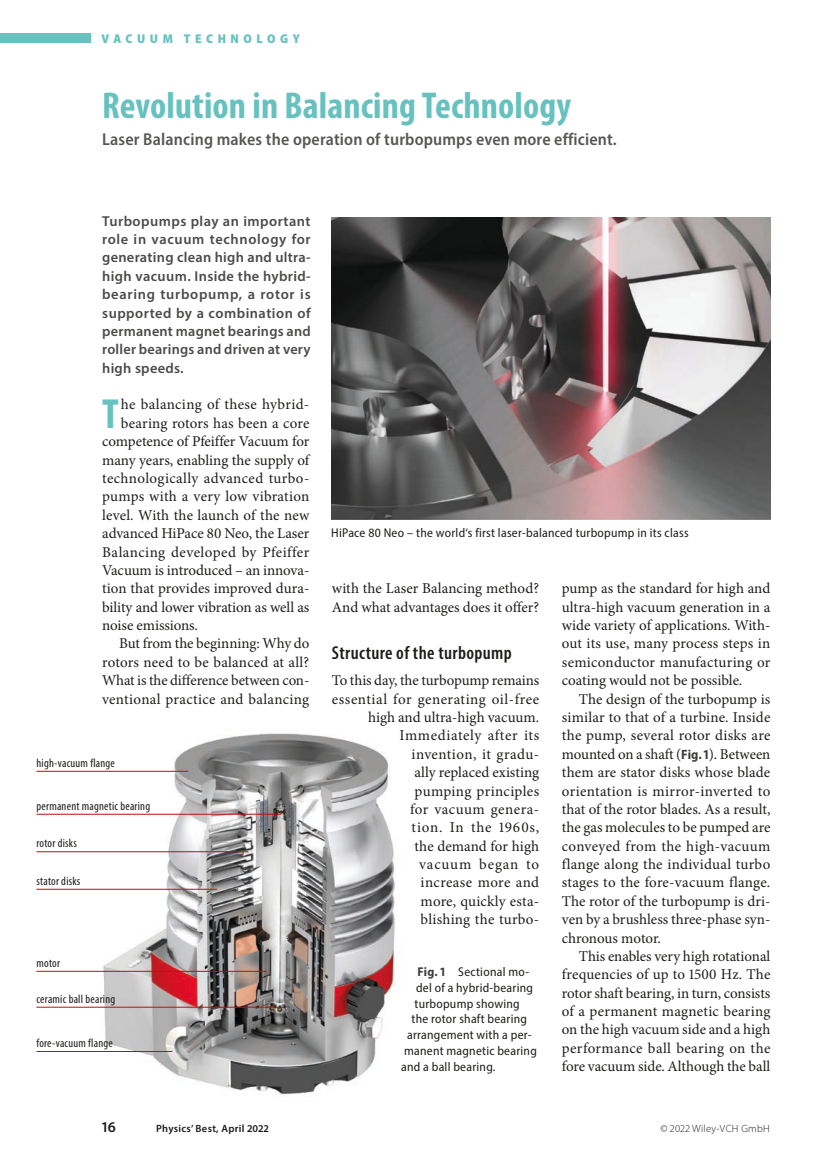
<style>
.page{position:relative;width:830px;height:1174px;background:#fff}
.page>*{position:absolute;margin:0;border:0;box-sizing:border-box;transform-origin:0 0}
.GT_Initial_2zeilig{font:700 condensed 42.3px "Myriad Pro";color:#66c1bf}
.Ü_Bp_Alltag_DPG_KI_A{font:700 condensed 37.5px "Myriad Pro";letter-spacing:.005em;color:#66c1bf}
.Ü2{font:600 condensed 18.75px "Myriad Pro";letter-spacing:.02em;color:#1d1d1b}
.Subhead_Bp_Alltag_An{font:600 semi-condensed 17.25px "Myriad Pro";letter-spacing:.01em;color:#575756}
.GT{font:15px/18.3px "Minion Pro";color:#1d1d1b;text-align:justify}
.GTO{font:15px/18.3px "Minion Pro";letter-spacing:.015em;color:#1d1d1b;text-align:right}
.GT_Initial_2zeilig-2{font:15px "Minion Pro";color:#1d1d1b}
.GT_Initial_2zeilig-3{font:15px "Minion Pro";letter-spacing:.02em;color:#1d1d1b}
.GT_Initial_2zeilig-4{font:15px "Minion Pro";letter-spacing:.025em;color:#1d1d1b}
.GT_Initial_2zeilig-5{font:15px "Minion Pro";letter-spacing:.03em;color:#1d1d1b}
.t1{font:600 15px "Myriad Pro";color:#1d1d1b}
.Vorspann{font:600 14.4px/18.3px "Myriad Pro";letter-spacing:.015em;color:#4b4b4a;text-align:justify}
.BU_schwarz{font:semi-condensed 12.75px "Myriad Pro";letter-spacing:.02em;color:#1d1d1b}
.t2{font:900 semi-condensed 12.75px "Myriad Pro";letter-spacing:.36em;color:#66c1bf}
.Beschriftung{font:condensed 12px "Myriad Pro";letter-spacing:.02em;color:#1d1d1b}
.t3{font:600 10.5px "Myriad Pro";letter-spacing:.03em;color:#1d1d1b}
.t4{font:300 10.5px "Myriad Pro";letter-spacing:.03em;color:#1d1d1b}
.s1{font-weight:700;color:#3d3d3c}
.s2{font-family:"Myriad Pro";font-weight:700;font-stretch:semi-condensed;font-size:13.5px;color:#3d3d3c}
</style>
<div class="page">
<div style="left:0;top:34px;width:91px;height:9px;background:#66c1bf"></div>
<img style="left:92px;top:733px;width:304px;height:362px">
<img style="left:332px;top:217px;width:438px;height:303px">
<hr style="left:36px;top:771px;width:152px;height:1px;background:#c00e0e">
<hr style="left:36px;top:814px;width:245px;height:1px;background:#c00e0e">
<hr style="left:36px;top:851px;width:212px;height:1px;background:#c00e0e">
<hr style="left:36px;top:971px;width:230px;height:1px;background:#c00e0e">
<hr style="left:36px;top:1006px;width:239px;height:1px;background:#c00e0e">
<hr style="left:36px;top:1051px;width:136px;height:1px;background:#c00e0e">
<hr style="left:36px;top:889px;width:181px;height:1px;background:#c00e0e">
<p class="t2" style="left:102px;top:30px;width:200px">VACUUM TECHNOLOGY</p>
<p class="Ü_Bp_Alltag_DPG_KI_A" style="left:102px;top:82px;width:470px">Revolution in Balancing Technology</p>
<p class="Subhead_Bp_Alltag_An" style="left:102px;top:129px;width:516px">Laser Balancing makes the operation of turbopumps even more efficient.</p>
<p class="Vorspann" style="left:102px;top:211px;width:210px">Turbopumps play an important role in vacuum technology for generating clean high and ultra&shy;high vacuum. Inside the hybrid&shy;bearing turbopump, a rotor is supported by a combination of permanent magnet bearings and roller bearings and driven at very high speeds.</p>
<p class="GT_Initial_2zeilig" style="left:102px;top:387px;width:18px">T</p>
<p class="GT_Initial_2zeilig-3" style="left:121px;top:394px;width:190px">he balancing of these hybrid-</p>
<p class="GT_Initial_2zeilig-2" style="left:121px;top:413px;width:190px">bearing rotors has been a core</p>
<p class="GT_Initial_2zeilig-2" style="left:102px;top:431px;width:209px">competence of Pfeiffer Vacuum for</p>
<p class="GT_Initial_2zeilig-2" style="left:102px;top:450px;width:208px">many years, enabling the supply of</p>
<p class="GT_Initial_2zeilig-4" style="left:102px;top:468px;width:209px">technologically advanced turbo-</p>
<p class="GT_Initial_2zeilig-3" style="left:102px;top:486px;width:209px">pumps with a very low vibration</p>
<p class="GT_Initial_2zeilig-2" style="left:102px;top:505px;width:208px">level. With the launch of the new</p>
<p class="GT_Initial_2zeilig-2" style="left:102px;top:523px;width:208px">advanced HiPace 80 Neo, the Laser</p>
<p class="GT_Initial_2zeilig-5" style="left:102px;top:541px;width:209px">Balancing developed by Pfeiffer</p>
<p class="GT_Initial_2zeilig-2" style="left:102px;top:560px;width:207px">Vacuum is introduced – an innova-</p>
<p class="GT_Initial_2zeilig-2" style="left:102px;top:578px;width:209px">tion that provides improved dura-</p>
<p class="GT_Initial_2zeilig-2" style="left:102px;top:597px;width:209px">bility and lower vibration as well as</p>
<p class="GT_Initial_2zeilig-2" style="left:102px;top:615px;width:97px">noise emissions.</p>
<p class="GT" style="left:102px;top:634px;width:209px;text-indent:17px">But from the beginning: Why do rotors need to be balanced at all?<br>What is the difference between con&shy;ventional practice and balancing</p>
<p class="Beschriftung" style="left:36px;top:755px;width:80px">high-vacuum flange</p>
<p class="Beschriftung" style="left:36px;top:798px;width:115px">permanent magnetic bearing</p>
<p class="Beschriftung" style="left:36px;top:836px;width:42px">rotor disks</p>
<p class="Beschriftung" style="left:36px;top:873px;width:45px">stator disks</p>
<p class="Beschriftung" style="left:36px;top:955px;width:25px">motor</p>
<p class="Beschriftung" style="left:36px;top:991px;width:80px">ceramic ball bearing</p>
<p class="Beschriftung" style="left:36px;top:1035px;width:78px">fore-vacuum flange</p>
<p class="BU_schwarz" style="left:331px;top:525px;width:359px">HiPace 80 Neo – the world‘s first laser-balanced turbopump in its class</p>
<p class="GT" style="left:332px;top:579px;width:209px">with the Laser Balancing method?<br>And what advantages does it offer?</p>
<p class="Ü2" style="left:332px;top:641px;width:181px">Structure of the turbopump</p>
<p class="GTO" style="left:332px;top:671px;width:209px">To this day, the turbopump remains essential for generating oil-free high and ultra-high vacuum.<br>Immediately after its invention, it gradu-<br>ally replaced existing<br>pumping principles<br>for vacuum genera-<br>tion. In the 1960s,<br>the demand for high<br>vacuum began to<br>increase more and<br>more, quickly esta-<br>blishing the turbo-</p>
<p class="BU_schwarz" style="left:417px;top:964px;width:113px"><span class="s1">Fig. 1</span> Sectional mo-</p>
<p class="BU_schwarz" style="left:416px;top:979px;width:118px">del of a hybrid-bearing</p>
<p class="BU_schwarz" style="left:414px;top:995px;width:107px">turbopump showing</p>
<p class="BU_schwarz" style="left:411px;top:1011px;width:117px">the rotor shaft bearing</p>
<p class="BU_schwarz" style="left:407px;top:1027px;width:126px">arrangement with a per-</p>
<p class="BU_schwarz" style="left:404px;top:1042px;width:134px">manent magnetic bearing</p>
<p class="BU_schwarz" style="left:401px;top:1058px;width:96px">and a ball bearing.</p>
<p class="GTO" style="left:561px;top:579px;width:210px;text-align:justify">pump as the standard for high and ultra-high vacuum generation in a wide variety of applications. With&shy;out its use, many process steps in semiconductor manufacturing or coating would not be possible.</p>
<p class="GT" style="left:561px;top:689px;width:210px;text-indent:17px">The design of the turbopump is similar to that of a turbine. Inside the pump, several rotor disks are mounted on a shaft (<span class="s2">Fig. 1</span>). Between them are stator disks whose blade orientation is mirror-inverted to that of the rotor blades. As a result, the gas molecules to be pumped are conveyed from the high-vacuum flange along the individual turbo stages to the fore-vacuum flange.<br>The rotor of the turbopump is dri&shy;ven by a brushless three-phase syn&shy;chronous motor.</p>
<p class="GT" style="left:561px;top:947px;width:210px;text-indent:17px">This enables very high rotational frequencies of up to 1500 Hz. The rotor shaft bearing, in turn, consists of a permanent magnetic bearing on the high vacuum side and a high performance ball bearing on the fore vacuum side. Although the ball</p>
<p class="t1" style="left:102px;top:1117px;width:15px">16</p>
<p class="t3" style="left:156px;top:1122px;width:114px">Physics’ Best, April 2022</p>
<p class="t4" style="left:660px;top:1122px;width:111px">© 2022 Wiley-VCH GmbH</p>
</div>
